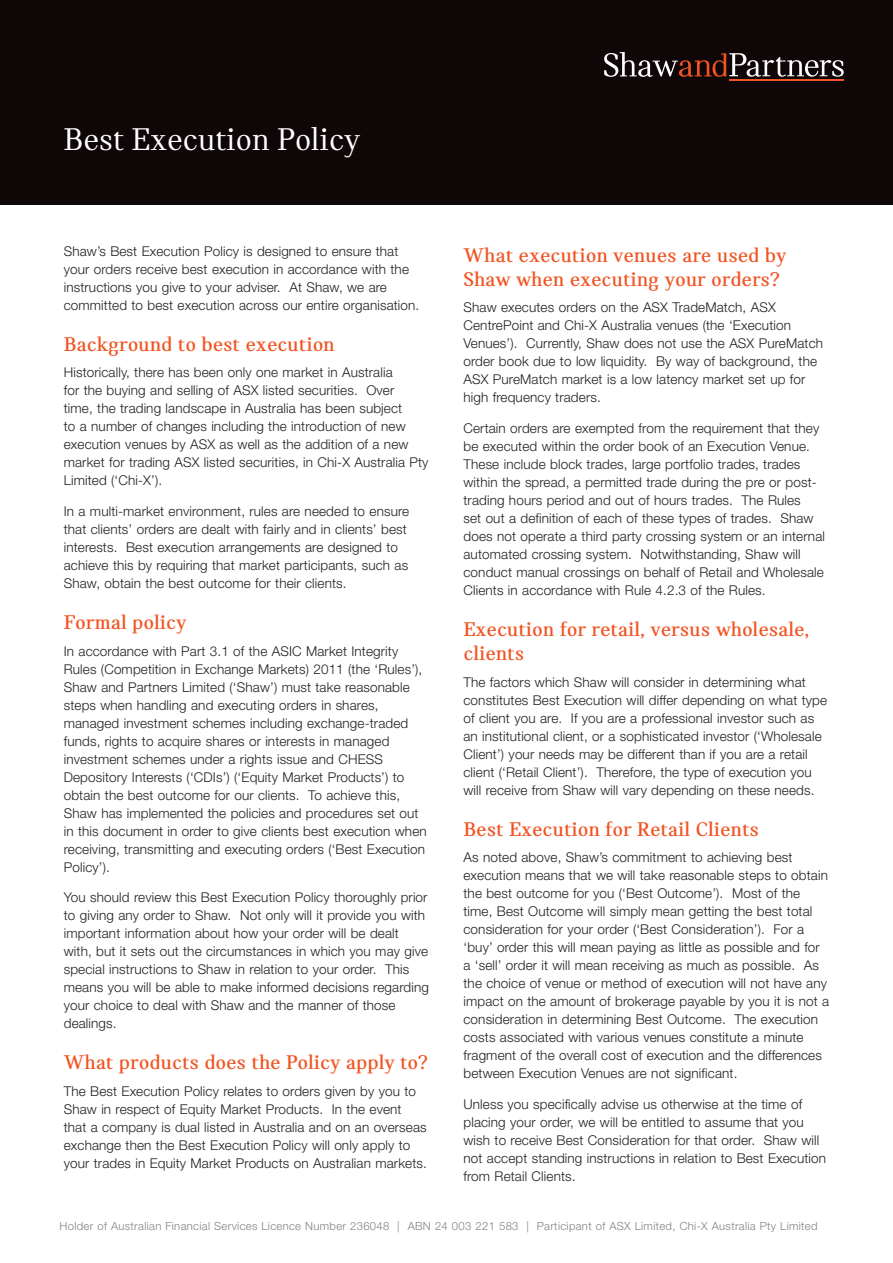
<style>
.page{position:relative;width:893px;height:1263px;background:#fff}
.page>*{position:absolute;margin:0;border:0;box-sizing:border-box;transform-origin:0 0}
.Heading_1{font:33px "Catalog";color:#fff}
.Heading_4{font:700 21px/24px "Catalog";letter-spacing:.01em;color:#f15422}
.Normal_text{font:300 13.5px/18px "Helvetica Neue LT Std";letter-spacing:.01em;color:#231f20}
.Normal_text-2{font:300 11.25px "Helvetica Neue LT Std";letter-spacing:.03em;color:#808285}
</style>
<div class="page">
<div style="left:0;top:0;width:893px;height:205px;background:#0e0607"></div>
<svg style="left:604px;top:52px;width:240px;height:25px"></svg>
<hr style="left:729px;top:80px;width:115px;height:1px;background:#f15422">
<p class="Heading_1" style="left:64px;top:120px;width:297px">Best Execution Policy</p>
<p class="Normal_text" style="left:64px;top:242px;width:357px">Shaw’s Best Execution Policy is designed to ensure that your orders receive best execution in accordance with the instructions you give to your adviser. At Shaw, we are committed to best execution across our entire organisation.</p>
<p class="Heading_4" style="left:64px;top:332px;width:272px">Background to best execution</p>
<p class="Normal_text" style="left:64px;top:363px;width:366px">Historically, there has been only one market in Australia<br>for the buying and selling of ASX listed securities. Over<br>time, the trading landscape in Australia has been subject<br>to a number of changes including the introduction of new execution venues by ASX as well as the addition of a new market for trading ASX listed securities, in Chi-X Australia Pty Limited (‘Chi-X’).</p>
<p class="Normal_text" style="left:64px;top:502px;width:347px">In a multi-market environment, rules are needed to ensure that clients’ orders are dealt with fairly and in clients’ best interests. Best execution arrangements are designed to achieve this by requiring that market participants, such as Shaw, obtain the best outcome for their clients.</p>
<p class="Heading_4" style="left:64px;top:610px;width:124px">Formal policy</p>
<p class="Normal_text" style="left:64px;top:642px;width:364px">In accordance with Part 3.1 of the ASIC Market Integrity Rules (Competition in Exchange Markets) 2011 (the ‘Rules’), Shaw and Partners Limited (‘Shaw’) must take reasonable steps when handling and executing orders in shares, managed investment schemes including exchange-traded funds, rights to acquire shares or interests in managed investment schemes under a rights issue and CHESS Depository Interests (‘CDIs’) (‘Equity Market Products’) to obtain the best outcome for our clients. To achieve this, Shaw has implemented the policies and procedures set out in this document in order to give clients best execution when receiving, transmitting and executing orders (‘Best Execution Policy’).</p>
<p class="Normal_text" style="left:64px;top:888px;width:367px">You should review this Best Execution Policy thoroughly prior to giving any order to Shaw. Not only will it provide you with important information about how your order will be dealt with, but it sets out the circumstances in which you may give special instructions to Shaw in relation to your order. This means you will be able to make informed decisions regarding your choice to deal with Shaw and the manner of those dealings.</p>
<p class="Heading_4" style="left:64px;top:1050px;width:366px">What products does the Policy apply to?</p>
<p class="Normal_text" style="left:64px;top:1082px;width:365px">The Best Execution Policy relates to orders given by you to Shaw in respect of Equity Market Products. In the event that a company is dual listed in Australia and on an overseas exchange then the Best Execution Policy will only apply to your trades in Equity Market Products on Australian markets.</p>
<p class="Heading_4" style="left:463px;top:243px;width:324px">What execution venues are used by<br>Shaw when executing your orders?</p>
<p class="Normal_text" style="left:463px;top:298px;width:361px">Shaw executes orders on the ASX TradeMatch, ASX CentrePoint and Chi-X Australia venues (the ‘Execution Venues’). Currently, Shaw does not use the ASX PureMatch order book due to low liquidity. By way of background, the ASX PureMatch market is a low latency market set up for high frequency traders.</p>
<p class="Normal_text" style="left:463px;top:419px;width:363px">Certain orders are exempted from the requirement that they be executed within the order book of an Execution Venue.<br>These include block trades, large portfolio trades, trades within the spread, a permitted trade during the pre or post&shy;trading hours period and out of hours trades. The Rules<br>set out a definition of each of these types of trades. Shaw does not operate a third party crossing system or an internal automated crossing system. Notwithstanding, Shaw will conduct manual crossings on behalf of Retail and Wholesale Clients in accordance with Rule 4.2.3 of the Rules.</p>
<p class="Heading_4" style="left:463px;top:617px;width:347px">Execution for retail, versus wholesale, clients</p>
<p class="Normal_text" style="left:463px;top:673px;width:365px">The factors which Shaw will consider in determining what constitutes Best Execution will differ depending on what type of client you are. If you are a professional investor such as an institutional client, or a sophisticated investor (‘Wholesale Client’) your needs may be different than if you are a retail client (‘Retail Client’). Therefore, the type of execution you will receive from Shaw will vary depending on these needs.</p>
<p class="Heading_4" style="left:463px;top:817px;width:297px">Best Execution for Retail Clients</p>
<p class="Normal_text" style="left:463px;top:848px;width:367px">As noted above, Shaw’s commitment to achieving best execution means that we will take reasonable steps to obtain the best outcome for you (‘Best Outcome’). Most of the time, Best Outcome will simply mean getting the best total consideration for your order (‘Best Consideration’). For a ‘buy’ order this will mean paying as little as possible and for a ‘sell’ order it will mean receiving as much as possible. As the choice of venue or method of execution will not have any impact on the amount of brokerage payable by you it is not a consideration in determining Best Outcome. The execution costs associated with various venues constitute a minute fragment of the overall cost of execution and the differences between Execution Venues are not significant.</p>
<p class="Normal_text" style="left:463px;top:1095px;width:364px">Unless you specifically advise us otherwise at the time of placing your order, we will be entitled to assume that you wish to receive Best Consideration for that order. Shaw will not accept standing instructions in relation to Best Execution from Retail Clients.</p>
<p class="Normal_text-2" style="left:60px;top:1219px;width:759px">Holder of Australian Financial Services Licence Number 236048 | ABN 24 003 221 583 | Participant of ASX Limited, Chi-X Australia Pty Limited</p>
</div>
